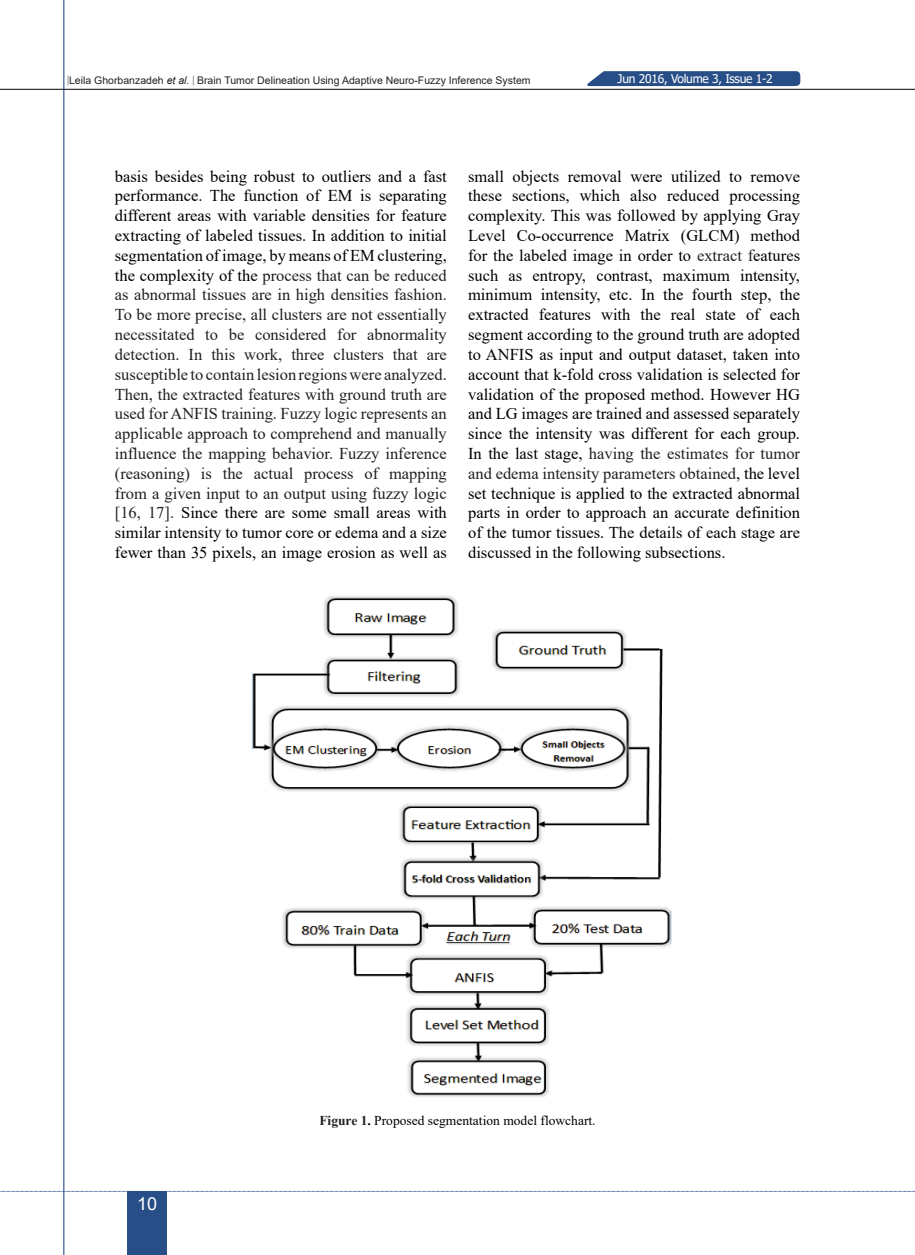
<style>
.page{position:relative;width:915px;height:1255px;background:#fff}
.page>*{position:absolute;margin:0;border:0;box-sizing:border-box;transform-origin:0 0}
.t1{font:18px "Arial";color:#fff}
.bodytext{font:16.5px/19.8px "Times New Roman";color:#231f20;text-align:justify}
.bodytext-2{font:16.5px/19.8px "Times New Roman";color:#000;text-align:justify}
.zirnevis{font:13.5px "Times New Roman";color:#000}
.t2{font:12px "Tahoma";letter-spacing:-.02em;color:#fff}
.t3{font:10.5px "Arial";color:#231f20}
.s1{font-family:"Times New Roman"}
.s2{font-style:italic}
.s3{color:#000}
.s4{color:#231f20}
.s5{font-weight:700;color:#231f20}
.s6{font-weight:700}
</style>
<div class="page">
<svg style="left:587px;top:71px;width:213px;height:15px;background:#31568c"></svg>
<svg style="left:2px;top:1190px;width:913px;height:1px"></svg>
<hr style="left:63px;top:0;width:1px;height:1254px;background:#284e87">
<hr style="left:0;top:89px;width:914px;height:1px;background:#231f20">
<div style="left:128px;top:1191px;width:39px;height:63px;background:#284e87"></div>
<img style="left:252px;top:596px;width:419px;height:501px">
<p class="t3" style="left:67px;top:73px;width:465px"><span class="s1">|</span>Leila Ghorbanzadeh <span class="s2">et al.</span> <span class="s1">|</span> Brain Tumor Delineation Using Adaptive Neuro-Fuzzy Inference System</p>
<p class="t2" style="left:617px;top:70px;width:156px">Jun 2016, Volume 3, Issue 1-2</p>
<p class="bodytext" style="left:115px;top:166px;width:333px"><span class="s3">basis besides being robust to outliers and a fast performance. The function of EM is separating different areas with variable densities for feature extracting of labeled tissues. In addition to initial segmentation of image, by means of EM clustering, the complexity of the</span> process that can be reduced as abnormal tissues are in high densities fashion.<br>To be more precise, all clusters are not essentially necessitated to be considered for abnormality detection. In this work, three clusters that are susceptible to contain lesion regions were analyzed.<br>Then, the extracted features with ground truth are used for ANFIS training. Fuzzy logic represents an applicable approach to comprehend and manually influence the mapping behavior. Fuzzy inference (reasoning) is the actual process of mapping from a given input to an output using fuzzy logic [16, 17]. <span class="s3">Since there are some small areas with similar intensity to tumor core or edema and a size fewer than 35 pixels, an image erosion as well as</span></p>
<p class="bodytext-2" style="left:468px;top:166px;width:333px">small objects removal were utilized to remove these sections, which also reduced processing complexity. This was followed by applying Gray Level Co-occurrence Matrix (GLCM) method for the labeled image in order to <span class="s4">extract f</span>eatures such as entropy, contrast, maximum intensity, minimum intensity, etc. In the fourth step, the extracted features with the real state of each segment according to the ground truth are adopted to ANFIS as input and output dataset, taken into account that k-fold cross validation is selected for validation of the proposed method. However HG and LG images are trained and assessed separately since the intensity was different for each group.<br>In the last stage, <span class="s4">having the estimates for tumor and edema intensity parameters obtained</span>, the level set technique is applied to the extracted abnormal parts in order to approach an accurate definition of the tumor tissues. The details of each stage are discussed in the following subsections.</p>
<p class="t1" style="left:137px;top:1191px;width:22px">10</p>
<p class="zirnevis" style="left:319px;top:1110px;width:278px"><span class="s5">Figure 1</span><span class="s6">.</span> Proposed segmentation model flowchart.</p>
</div>
